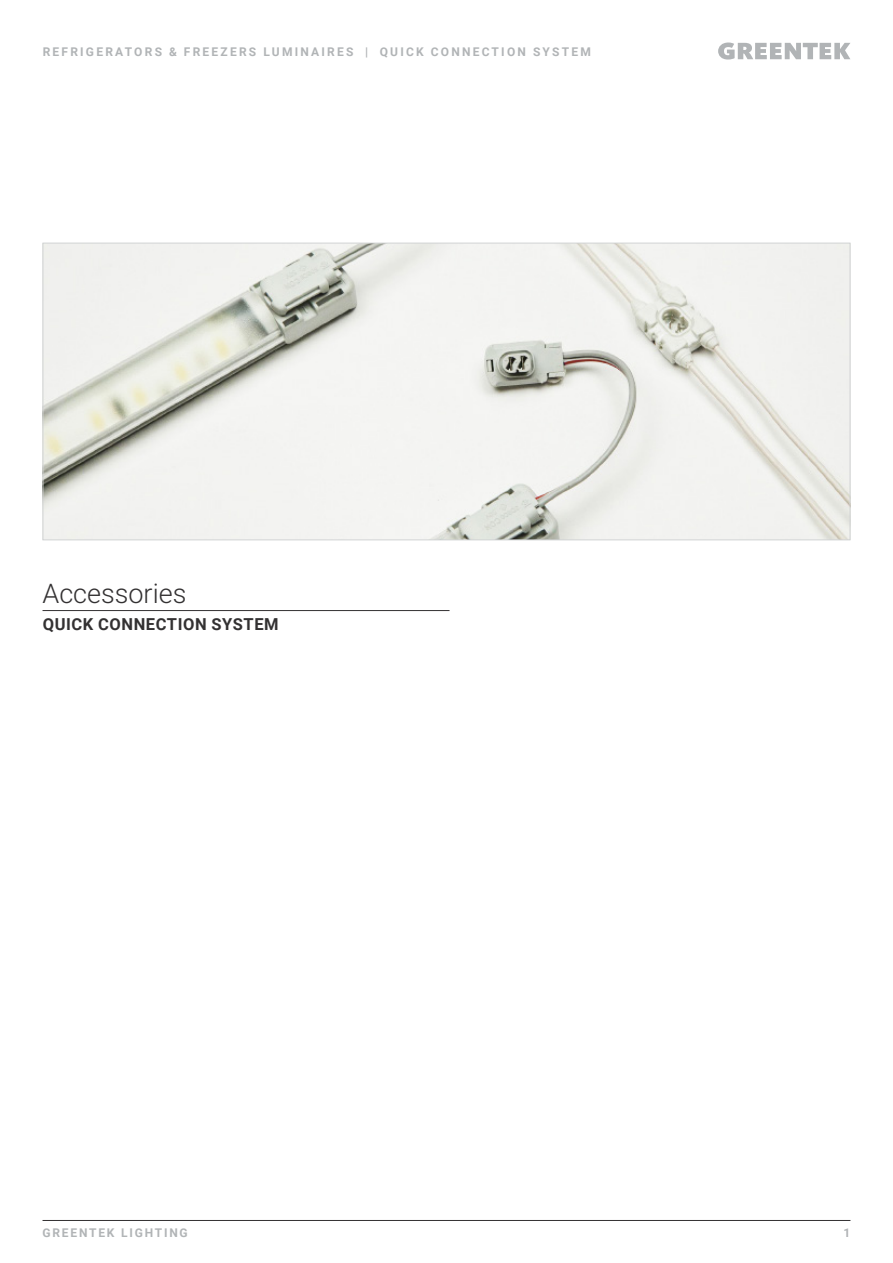
<style>
.page{position:relative;width:893px;height:1263px;background:#fff}
.page>*{position:absolute;margin:0;border:0;box-sizing:border-box;transform-origin:0 0}
.t1{font:300 27px "Roboto";color:#333132}
.t2{font:700 16.5px "Roboto";letter-spacing:.035em;color:#333132}
.t3{font:700 12px "Roboto";letter-spacing:.185em;color:#b1b4b6}
.t4{font:700 12px "Roboto";letter-spacing:.15em;color:#b1b4b6}
</style>
<div class="page">
<svg style="left:718px;top:43px;width:132px;height:17px"></svg>
<hr style="left:43px;top:1220px;width:807px;height:1px;background:#333132">
<img style="left:45px;top:245px;width:803px;height:293px">
<hr style="left:43px;top:610px;width:407px;height:1px;background:#333132">
<p class="t3" style="left:43px;top:43px;width:550px">REFRIGERATORS &amp; FREEZERS LUMINAIRES | QUICK CONNECTION SYSTEM</p>
<h1 class="t1" style="left:43px;top:575px;width:145px">Accessories</h1>
<h2 class="t2" style="left:43px;top:612px;width:237px">QUICK CONNECTION SYSTEM</h2>
<p class="t4" style="left:43px;top:1224px;width:147px">GREENTEK LIGHTING</p>
<p class="t3" style="left:844px;top:1224px;width:8px">1</p>
</div>
